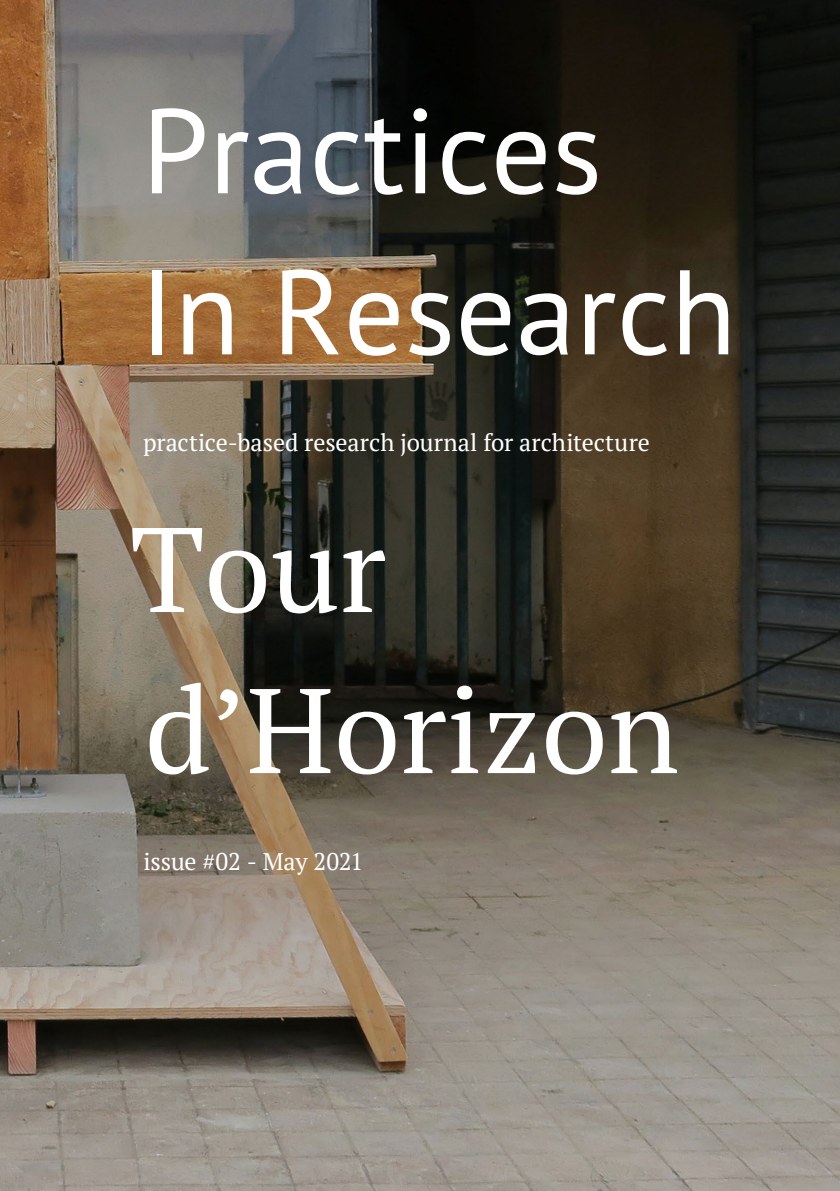
<style>
.page{position:relative;width:840px;height:1191px;background:#fff}
.page>*{position:absolute;margin:0;border:0;box-sizing:border-box;transform-origin:0 0}
.TITLE_BOLD__26{font:120px "PT Sans";color:#fff}
.TITLE_BOLD__26-2{font:120px/161px "PT Serif";color:#fff}
.BODY_serif__12{font:24px "PT Serif";color:#fff}
</style>
<div class="page">
<img style="left:0;top:0;width:839px;height:1191px">
<p class="TITLE_BOLD__26" style="left:142px;top:74px;width:461px">Practices</p>
<p class="TITLE_BOLD__26" style="left:139px;top:235px;width:598px">In Research</p>
<p class="BODY_serif__12" style="left:143px;top:427px;width:508px">practice-based research journal for architecture</p>
<p class="TITLE_BOLD__26-2" style="left:130px;top:488px;width:550px">Tour d’Horizon</p>
<p class="BODY_serif__12" style="left:143px;top:845px;width:221px">issue #02 - May 2021</p>
</div>
